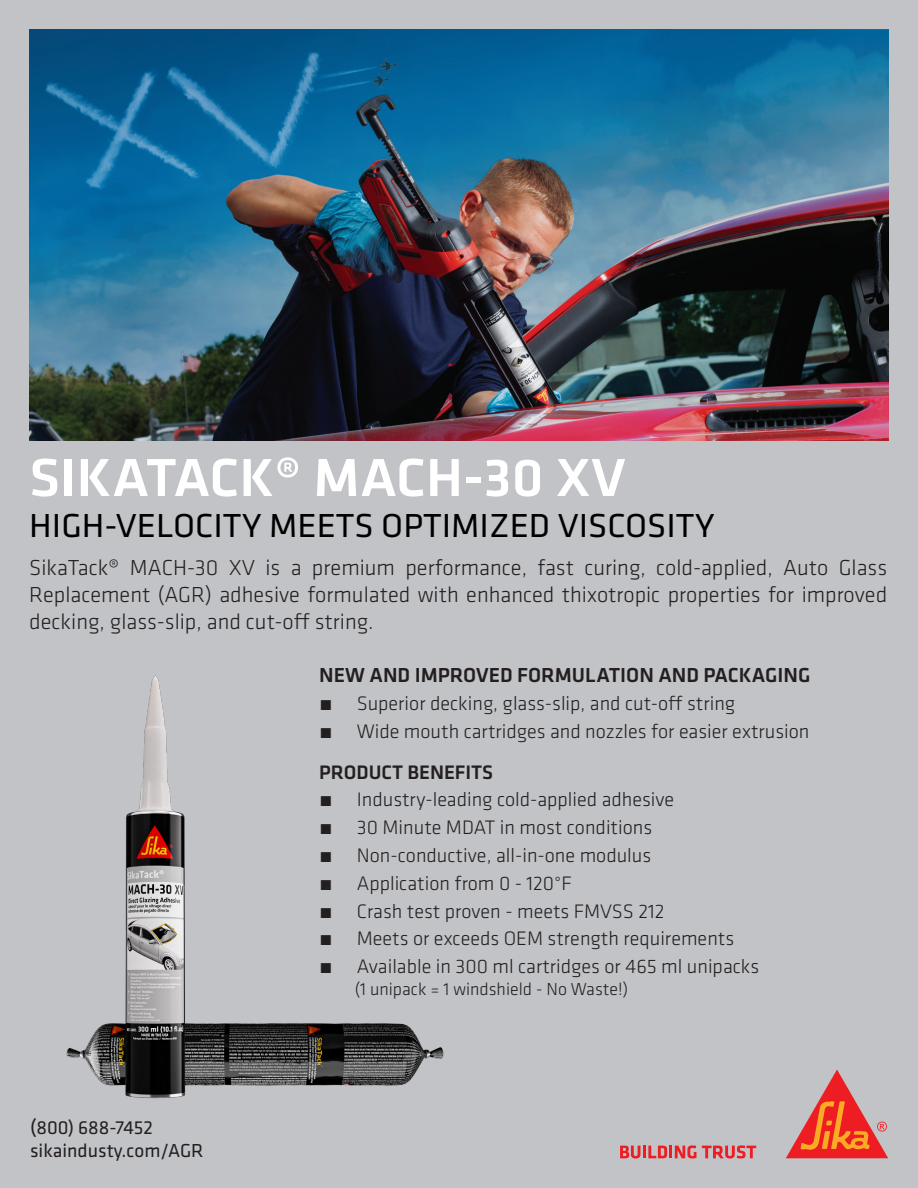
<style>
.page{position:relative;width:918px;height:1188px;background:#c2c3c6}
.page>*{position:absolute;margin:0;border:0;box-sizing:border-box;transform-origin:0 0}
.Headline_1{font:500 55.5px "Klavika";color:#fff}
.Headline_1-2{font:34.5px "Klavika";color:#000}
.Body_2{font:300 22.5px/27px "Klavika";color:#231f20;text-align:justify}
.Bullets-Square_L1{font:500 21px "Klavika";color:#231f20}
.t1{font:300 20.25px "Klavika";color:#231f20}
.Bullets-Square_L1-2{font:500 20.25px "Klavika";color:#231f20}
.Body_1{font:19.5px "Klavika";color:#231f20}
.Bullets-Square_L1-3{font:300 18px "Klavika";color:#231f20}
.s1{font-size:21px}
</style>
<div class="page">
<svg style="left:620px;top:1145px;width:76px;height:14px"></svg>
<svg style="left:702px;top:1145px;width:54px;height:14px"></svg>
<svg style="left:786px;top:1070px;width:102px;height:88px"></svg>
<img style="left:66px;top:1023px;width:378px;height:63px">
<img style="left:74px;top:675px;width:178px;height:424px">
<img style="left:30px;top:30px;width:858px;height:411px">
<p class="Headline_1" style="left:29px;top:440px;width:598px">SIKATACK® MACH-30 XV</p>
<p class="Headline_1-2" style="left:29px;top:507px;width:687px">HIGH-VELOCITY MEETS OPTIMIZED VISCOSITY</p>
<p class="Body_2" style="left:29px;top:554px;width:859px">SikaTack® MACH-30 XV is a premium performance, fast curing, cold-applied, Auto Glass Replacement (AGR) adhesive formulated with enhanced thixotropic properties for improved decking, glass-slip, and cut-off string.</p>
<p class="Bullets-Square_L1" style="left:319px;top:661px;width:493px">NEW AND IMPROVED FORMULATION AND PACKAGING</p>
<p class="t1" style="left:319px;top:691px;width:417px">́ Superior decking, glass-slip, and cut-off string</p>
<p class="t1" style="left:319px;top:719px;width:492px">́ Wide mouth cartridges and nozzles for easier extrusion</p>
<p class="Bullets-Square_L1-2" style="left:319px;top:758px;width:175px">PRODUCT BENEFITS</p>
<p class="t1" style="left:319px;top:787px;width:357px">́ Industry-leading cold-applied adhesive</p>
<p class="t1" style="left:319px;top:815px;width:334px">́ 30 Minute MDAT in most conditions</p>
<p class="t1" style="left:319px;top:843px;width:333px">́ Non-conductive, all-in-one modulus</p>
<p class="t1" style="left:319px;top:871px;width:254px">́ Application from 0 - 120°F</p>
<p class="t1" style="left:319px;top:899px;width:347px">́ Crash test proven - meets FMVSS 212</p>
<p class="t1" style="left:319px;top:926px;width:416px">́ Meets or exceeds OEM strength requirements</p>
<p class="t1" style="left:319px;top:954px;width:441px">́ Available in 300 ml cartridges or 465 ml unipacks</p>
<p class="Bullets-Square_L1-3" style="left:355px;top:978px;width:275px">(1 unipack = 1 windshield - No Waste!)</p>
<p class="Body_1" style="left:30px;top:1117px;width:124px"><span class="s1">(</span>800) 688-7452</p>
<p class="Body_1" style="left:30px;top:1140px;width:175px">sikaindusty.com/AGR</p>
</div>
